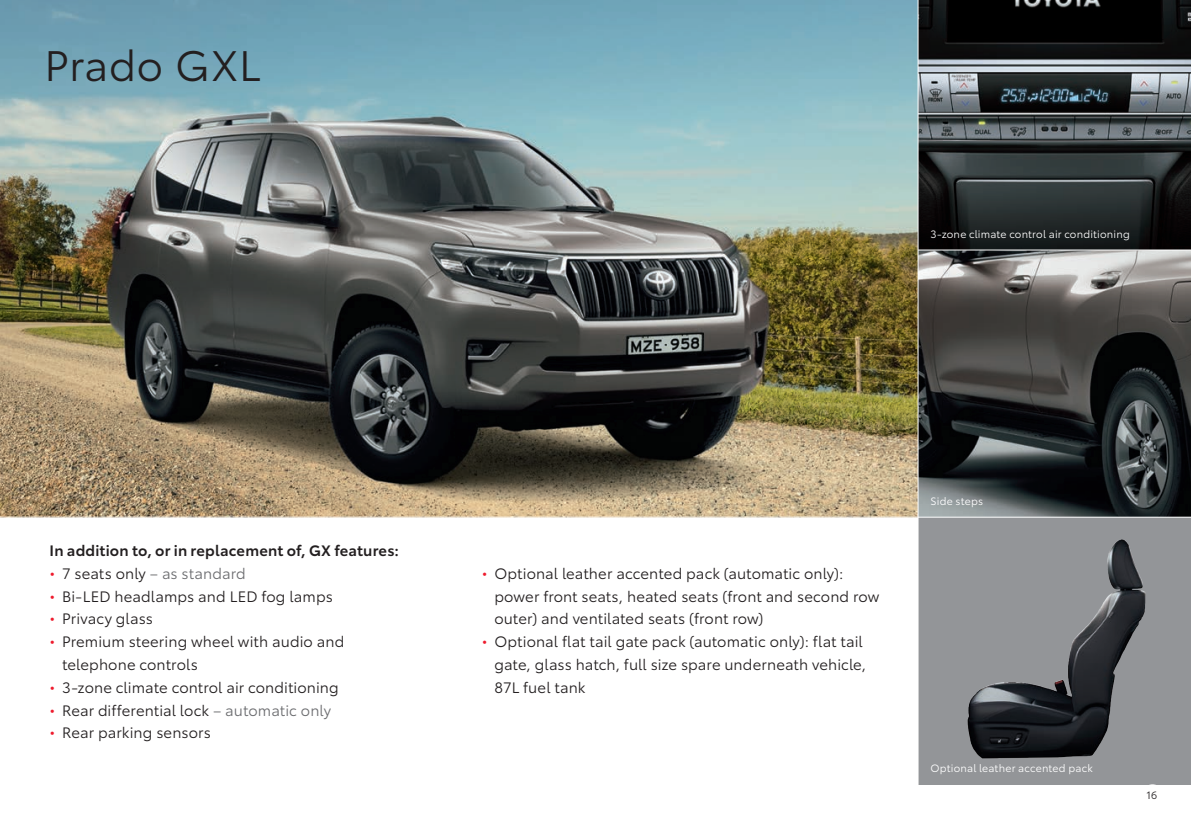
<style>
.page{position:relative;width:1191px;height:834px;background:#fff}
.page>*{position:absolute;margin:0;border:0;box-sizing:border-box;transform-origin:0 0}
.t1{font:42px "Toyota Type";letter-spacing:.015em;color:#231f20}
.t2{font:14.88px/22.8px "Toyota Type";letter-spacing:.005em;color:#231f20}
.t3{font:600 14.88px "Toyota Type";letter-spacing:.01em;color:#231f20}
.t4{font:14.88px "Toyota Type";letter-spacing:.005em;color:#6c6d70}
.t5{font:10.5px "Toyota Type";letter-spacing:.02em;color:#fff}
.t6{font:10.5px "Toyota Type";color:#231f20}
.s1{color:#ee1b2d}
.s2{color:#231f20}
.s3{color:#6c6d70}
</style>
<div class="page">
<img style="left:0;top:0;width:917px;height:516px">
<img style="left:918px;top:0;width:273px;height:249px">
<svg style="left:918px;top:250px;width:273px;height:266px;background:#464747"></svg>
<svg style="left:918px;top:517px;width:273px;height:267px;background:#7c7e82"></svg>
<h1 class="t1" style="left:45px;top:35px;width:218px">Prado GXL</h1>
<p class="t5" style="left:930px;top:226px;width:201px">3-zone climate control air conditioning</p>
<p class="t3" style="left:50px;top:539px;width:351px">In addition to, or in replacement of, GX features:</p>
<p class="t4" style="left:50px;top:562px;width:198px"><span class="s1">•</span> <span class="s2">7 seats only</span> – as standard</p>
<p class="t2" style="left:50px;top:583px;width:285px"><span class="s1">•</span> Bi-LED headlamps and LED fog lamps</p>
<p class="t2" style="left:50px;top:606px;width:105px"><span class="s1">•</span> Privacy glass</p>
<p class="t2" style="left:62px;top:629px;width:284px;text-indent:-12px"><span class="s1">•</span> Premium steering wheel with audio and telephone controls</p>
<p class="t2" style="left:50px;top:674px;width:291px"><span class="s1">•</span> 3-zone climate control air conditioning</p>
<p class="t2" style="left:50px;top:697px;width:283px"><span class="s1">•</span> Rear differential lock <span class="s3">– automatic only</span></p>
<p class="t2" style="left:50px;top:720px;width:163px"><span class="s1">•</span> Rear parking sensors</p>
<p class="t2" style="left:494px;top:561px;width:386px;text-indent:-12px"><span class="s1">•</span> Optional leather accented pack (automatic only): power front seats, heated seats (front and second row outer) and ventilated seats (front row)</p>
<p class="t2" style="left:494px;top:629px;width:373px;text-indent:-12px"><span class="s1">•</span> Optional flat tail gate pack (automatic only): flat tail gate, glass hatch, full size spare underneath vehicle,<br>87L fuel tank</p>
<p class="t5" style="left:930px;top:493px;width:54px">Side steps</p>
<p class="t5" style="left:930px;top:760px;width:164px">Optional leather accented pack</p>
<p class="t6" style="left:1146px;top:787px;width:12px">16</p>
</div>
